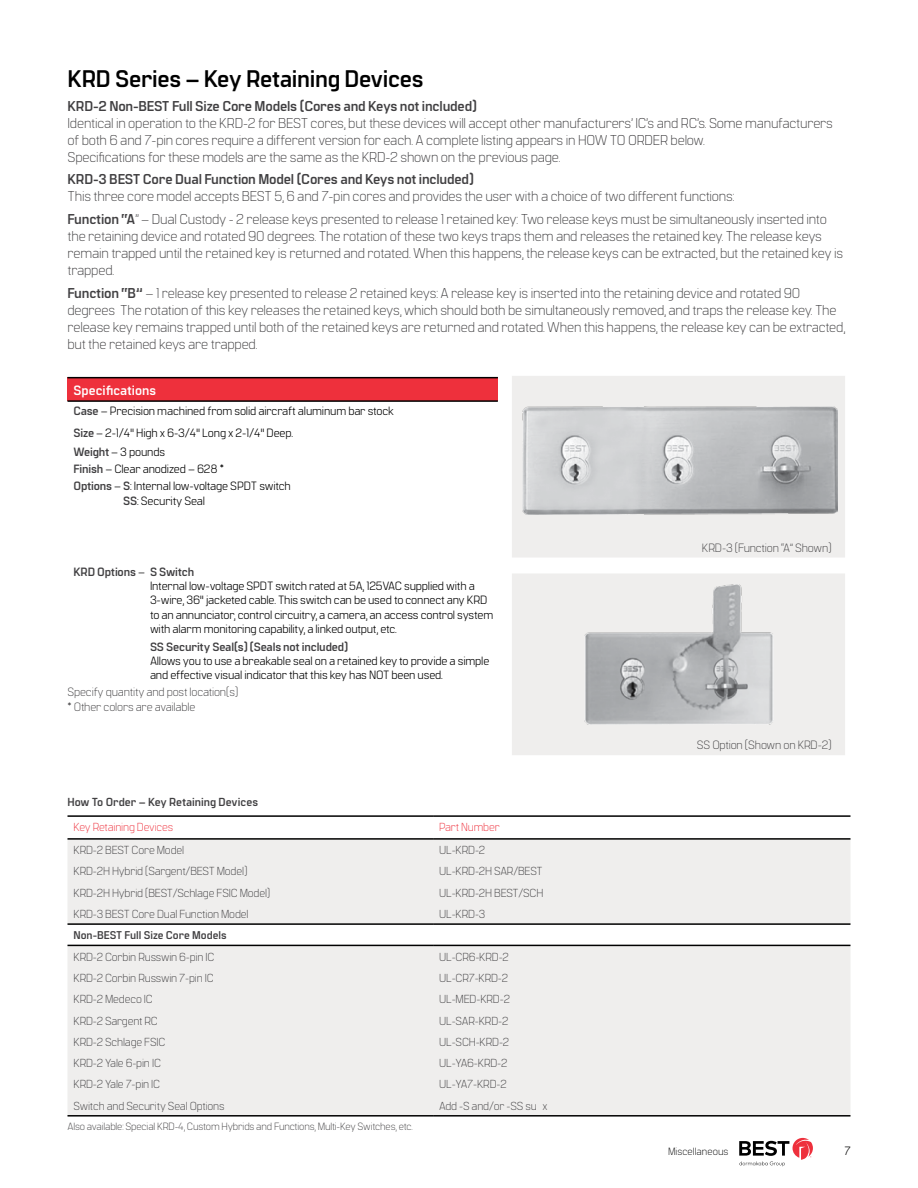
<style>
.page{position:relative;width:918px;height:1188px;background:#fff}
.page>*{position:absolute;margin:0;border:0;box-sizing:border-box;transform-origin:0 0}
.t1{font:700 24px "Manifold CF";letter-spacing:-.015em;color:#000}
.t2{font:300 14.25px/17.1px "Manifold CF";letter-spacing:-.015em;color:#414042}
.t3{font:700 14.25px "Manifold CF";letter-spacing:-.015em;color:#414042}
.t4{font:700 13.5px "Manifold CF";color:#fff}
.t5{font:12px/14.4px "Manifold CF";letter-spacing:-.015em;color:#000}
.t6{font:300 12px/14.4px "Manifold CF";letter-spacing:-.015em;color:#414042}
.t7{font:700 12px "Manifold CF";letter-spacing:-.015em;color:#414042}
.t8{font:300 11.7px "Manifold CF";letter-spacing:-.015em;color:#414042}
.t9{font:700 11.7px "Manifold CF";color:#414042}
.t10{font:300 11.7px "Manifold CF";letter-spacing:-.015em;color:#ee303c}
.t11{font:700 11.25px "Manifold CF";color:#414042}
.t12{font:300 10.5px "Manifold CF";letter-spacing:-.015em;color:#414042}
.t13{font:300 10.5px "Manifold CF";color:#000}
.s1{font-weight:700}
.s2{font-weight:700;color:#414042}
</style>
<div class="page">
<svg style="left:739px;top:1138px;width:74px;height:28px"></svg>
<div style="left:68px;top:378px;width:430px;height:23px;background:#ee303c"></div>
<hr style="left:68px;top:377px;width:430px;height:1px;background:#000">
<hr style="left:68px;top:400px;width:430px;height:2px;background:#000">
<div style="left:512px;top:376px;width:333px;height:181px;background:#efeeed"></div>
<div style="left:512px;top:574px;width:333px;height:181px;background:#efeeed"></div>
<img style="left:523px;top:406px;width:315px;height:109px">
<img style="left:585px;top:584px;width:188px;height:141px">
<svg style="left:68px;top:840px;width:782px;height:275px;background:#efeeed"></svg>
<hr style="left:68px;top:815px;width:365px;height:2px;background:#000">
<hr style="left:433px;top:815px;width:417px;height:2px;background:#000">
<hr style="left:68px;top:838px;width:365px;height:2px;background:#000">
<hr style="left:433px;top:838px;width:417px;height:2px;background:#000">
<hr style="left:68px;top:1115px;width:365px;height:2px;background:#000">
<hr style="left:433px;top:1115px;width:417px;height:2px;background:#000">
<hr style="left:68px;top:923px;width:365px;height:2px;background:#000">
<hr style="left:433px;top:923px;width:417px;height:2px;background:#000">
<hr style="left:68px;top:945px;width:365px;height:1px;background:#000">
<hr style="left:433px;top:945px;width:417px;height:1px;background:#000">
<h1 class="t1" style="left:68px;top:64px;width:358px">KRD Series – Key Retaining Devices</h1>
<p class="t3" style="left:68px;top:97px;width:411px">KRD-2 Non-BEST Full Size Core Models (Cores and Keys not included)</p>
<p class="t2" style="left:68px;top:114px;width:767px">Identical in operation to the KRD-2 for BEST cores, but these devices will accept other manufacturers’ IC’s and RC’s. Some manufacturers of both 6 and 7-pin cores require a different version for each. A complete listing appears in HOW TO ORDER below.<br>Specifications for these models are the same as the KRD-2 shown on the previous page.</p>
<p class="t3" style="left:68px;top:171px;width:408px">KRD-3 BEST Core Dual Function Model (Cores and Keys not included)</p>
<p class="t2" style="left:68px;top:185px;width:761px;line-height:22.5px">This three core model accepts BEST 5, 6 and 7-pin cores and provides the user with a choice of two different functions:<br><span class="s1">Function “A</span>” – Dual Custody - 2 release keys presented to release 1 retained key: Two release keys must be simultaneously inserted into</p>
<p class="t2" style="left:68px;top:228px;width:777px">the retaining device and rotated 90 degrees. The rotation of these two keys traps them and releases the retained key. The release keys remain trapped until the retained key is returned and rotated. When this happens, the release keys can be extracted, but the retained key is trapped.</p>
<p class="t2" style="left:68px;top:284px;width:779px"><span class="s1">Function “B”</span> – 1 release key presented to release 2 retained keys: A release key is inserted into the retaining device and rotated 90 degrees The rotation of this key releases the retained keys, which should both be simultaneously removed, and traps the release key. The release key remains trapped until both of the retained keys are returned and rotated. When this happens, the release key can be extracted, but the retained keys are trapped.</p>
<p class="t4" style="left:74px;top:382px;width:84px">Specifications</p>
<p class="t5" style="left:74px;top:400px;width:322px;line-height:21.6px"><span class="s2">Case</span> – Precision machined from solid aircraft aluminum bar stock<br><span class="s2">Size</span> – 2-1/4" High x 6-3/4" Long x 2-1/4" Deep.</p>
<p class="t5" style="left:74px;top:444px;width:219px;line-height:17.1px"><span class="s2">Weight</span> – 3 pounds<br><span class="s2">Finish</span> – Clear anodized – 628 *<br><span class="s2">Options</span> – <span class="s2">S</span>: Internal low-voltage SPDT switch</p>
<p class="t5" style="left:123px;top:494px;width:84px"><span class="s2">SS</span>: Security Seal</p>
<p class="t5" style="left:150px;top:564px;width:345px;text-indent:-77px"><span class="s2">KRD Options</span> – <span class="s2">S Switch<br></span>Internal low-voltage SPDT switch rated at 5A, 125VAC supplied with a 3-wire, 36" jacketed cable. This switch can be used to connect any KRD to an annunciator, control circuitry, a camera, an access control system with alarm monitoring capability, a linked output, etc.</p>
<p class="t7" style="left:150px;top:639px;width:200px">SS Security Seal(s) (Seals not included)</p>
<p class="t5" style="left:150px;top:654px;width:341px">Allows you to use a breakable seal on a retained key to provide a simple and effective visual indicator that this key has NOT been used.</p>
<p class="t6" style="left:68px;top:685px;width:172px">Specify quantity and post location(s) * Other colors are available</p>
<p class="t9" style="left:68px;top:795px;width:192px">How To Order – Key Retaining Devices</p>
<p class="t10" style="left:73px;top:821px;width:101px">Key Retaining Devices</p>
<p class="t10" style="left:439px;top:821px;width:62px">Part Number</p>
<p class="t8" style="left:73px;top:843px;width:112px">KRD-2 BEST Core Model</p>
<p class="t8" style="left:439px;top:843px;width:48px">UL-KRD-2</p>
<p class="t8" style="left:73px;top:865px;width:175px">KRD-2H Hybrid (Sargent/BEST Model)</p>
<p class="t8" style="left:439px;top:865px;width:105px">UL-KRD-2H SAR/BEST</p>
<p class="t8" style="left:73px;top:886px;width:198px">KRD-2H Hybrid (BEST/Schlage FSIC Model)</p>
<p class="t8" style="left:439px;top:886px;width:106px">UL-KRD-2H BEST/SCH</p>
<p class="t8" style="left:73px;top:907px;width:177px">KRD-3 BEST Core Dual Function Model</p>
<p class="t8" style="left:439px;top:907px;width:48px">UL-KRD-3</p>
<p class="t11" style="left:74px;top:929px;width:155px">Non-BEST Full Size Core Models</p>
<p class="t8" style="left:74px;top:950px;width:143px">KRD-2 Corbin Russwin 6-pin IC</p>
<p class="t8" style="left:439px;top:950px;width:71px">UL-CR6-KRD-2</p>
<p class="t8" style="left:74px;top:971px;width:142px">KRD-2 Corbin Russwin 7-pin IC</p>
<p class="t8" style="left:439px;top:971px;width:71px">UL-CR7-KRD-2</p>
<p class="t8" style="left:74px;top:992px;width:81px">KRD-2 Medeco IC</p>
<p class="t8" style="left:439px;top:992px;width:72px">UL-MED-KRD-2</p>
<p class="t8" style="left:74px;top:1014px;width:86px">KRD-2 Sargent RC</p>
<p class="t8" style="left:439px;top:1014px;width:71px">UL-SAR-KRD-2</p>
<p class="t8" style="left:74px;top:1035px;width:93px">KRD-2 Schlage FSIC</p>
<p class="t8" style="left:439px;top:1035px;width:72px">UL-SCH-KRD-2</p>
<p class="t8" style="left:74px;top:1056px;width:89px">KRD-2 Yale 6-pin IC</p>
<p class="t8" style="left:439px;top:1056px;width:70px">UL-YA6-KRD-2</p>
<p class="t8" style="left:74px;top:1078px;width:88px">KRD-2 Yale 7-pin IC</p>
<p class="t8" style="left:439px;top:1078px;width:69px">UL-YA7-KRD-2</p>
<p class="t8" style="left:74px;top:1099px;width:153px">Switch and Security Seal Options</p>
<p class="t8" style="left:439px;top:1099px;width:110px">Add -S and/or -SS su x</p>
<p class="t12" style="left:68px;top:1120px;width:347px">Also available: Special KRD-4, Custom Hybrids and Functions, Multi-Key Switches, etc.</p>
<p class="t6" style="left:702px;top:540px;width:131px">KRD-3 (Function “A” Shown)</p>
<p class="t6" style="left:697px;top:738px;width:136px">SS Option (Shown on KRD-2)</p>
<p class="t13" style="left:668px;top:1145px;width:62px">Miscellaneous</p>
<p class="t5" style="left:844px;top:1144px;width:8px">7</p>
</div>
